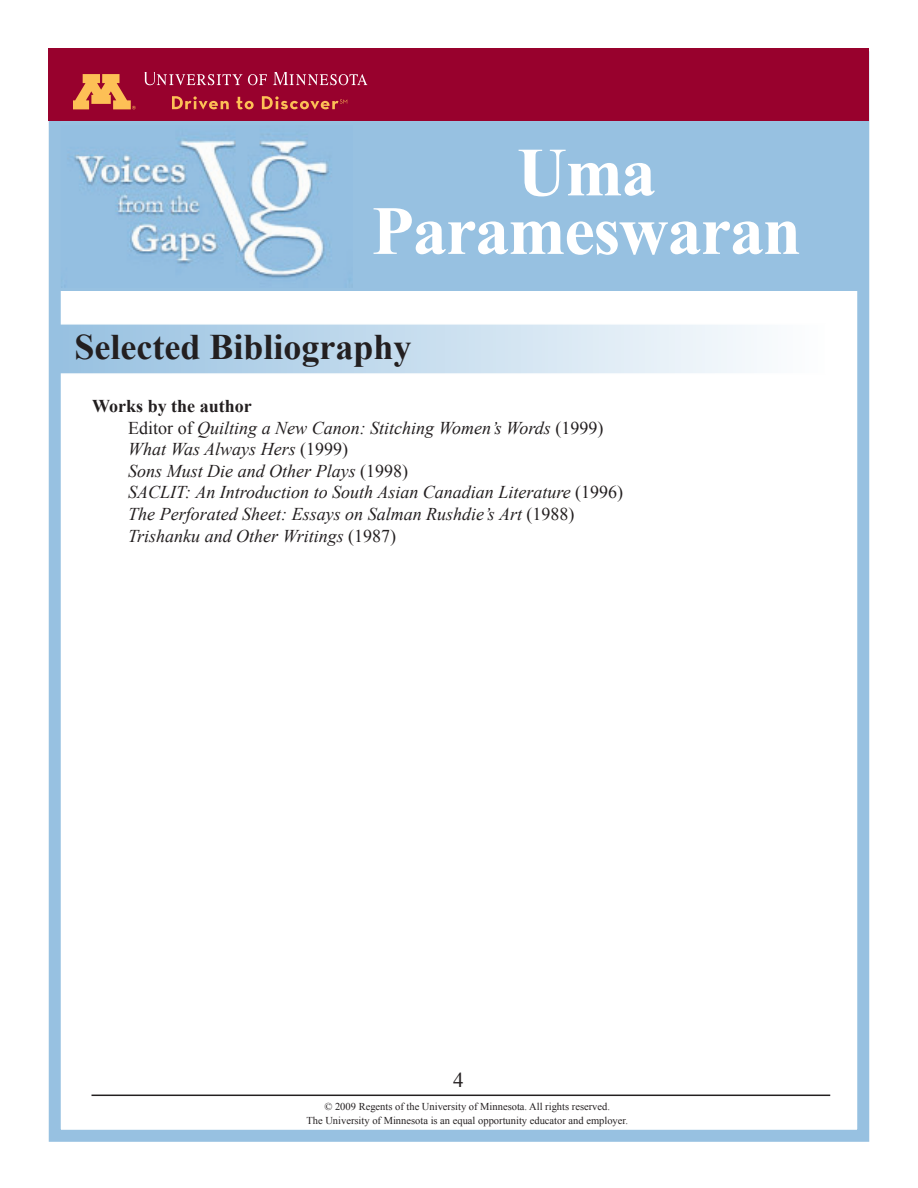
<style>
.page{position:relative;width:918px;height:1188px;background:#fff}
.page>*{position:absolute;margin:0;border:0;box-sizing:border-box;transform-origin:0 0}
.t1{font:700 69px/58.5px "Times New Roman";letter-spacing:-.02em;color:#fff;text-align:center}
.t2{font:700 36px "Times New Roman";color:#231f20}
.t3{font:21px "Times New Roman";color:#231f20}
.t4{font:italic 18px/21.6px "Times New Roman";color:#231f20}
.t5{font:10.5px/13.5px "Times New Roman";color:#231f20;text-align:center}
.s1{font-weight:700;font-style:normal}
.s2{font-style:normal}
</style>
<div class="page">
<div style="left:56px;top:120px;width:810px;height:172px;background:#97c1e1;border:2px solid #fff"></div>
<img style="left:64px;top:134px;width:287px;height:153px">
<hr style="left:92px;top:1095px;width:738px;height:1px;background:#231f20">
<div style="left:53px;top:323px;width:773px;height:52px;background:linear-gradient(to right,#96c0e0,#fefefe);border:2px solid #fff"></div>
<div style="left:49px;top:51px;width:820px;height:1091px;border:12px solid #97c1e1"></div>
<div style="left:49px;top:48px;width:820px;height:73px;background:#98012d"></div>
<svg style="left:74px;top:74px;width:62px;height:35px"></svg>
<svg style="left:273px;top:73px;width:94px;height:12px"></svg>
<svg style="left:144px;top:73px;width:123px;height:12px"></svg>
<svg style="left:172px;top:96px;width:57px;height:13px"></svg>
<svg style="left:236px;top:97px;width:18px;height:12px"></svg>
<svg style="left:262px;top:96px;width:85px;height:13px"></svg>
<h1 class="t1" style="left:372px;top:141px;width:431px">Uma<br>Parameswaran</h1>
<h2 class="t2" style="left:75px;top:323px;width:339px">Selected Bibliography</h2>
<p class="t4" style="left:128px;top:395px;width:497px;text-indent:-36px"><span class="s1">Works by the author<br></span><span class="s2">Editor of</span> Quilting a New Canon: Stitching Women’s Words <span class="s2">(1999)<br></span>What Was Always Hers <span class="s2">(1999)<br></span>Sons Must Die and Other Plays <span class="s2">(1998)<br></span>SACLIT: An Introduction to South Asian Canadian Literature <span class="s2">(1996)<br></span>The Perforated Sheet: Essays on Salman Rushdie’s Art <span class="s2">(1988)<br></span>Trishanku and Other Writings <span class="s2">(1987)</span></p>
<p class="t3" style="left:453px;top:1065px;width:12px">4</p>
<p class="t5" style="left:306px;top:1100px;width:323px">© 2009 Regents of the University of Minnesota. All rights reserved.<br>The University of Minnesota is an equal opportunity educator and employer.</p>
</div>
